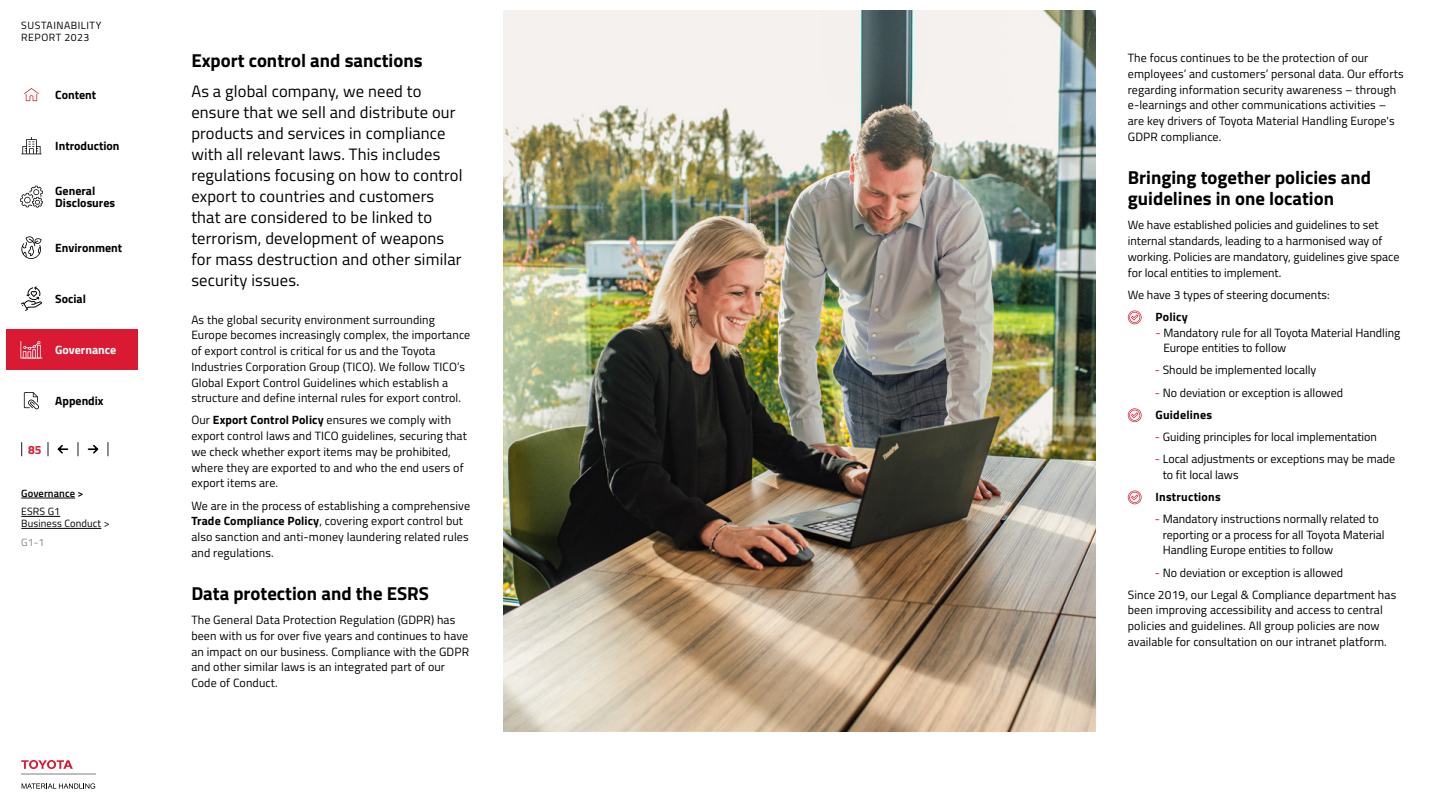
<style>
.page{position:relative;width:1440px;height:810px;background:#fff}
.page>*{position:absolute;margin:0;border:0;box-sizing:border-box;transform-origin:0 0}
.t1{font:700 18.75px/21px "Titillium";color:#000}
.t2{font:16.5px/21px "Titillium";letter-spacing:.01em;color:#000}
.t3{font:12px/15.8px "Titillium";letter-spacing:.01em;color:#000}
.t4{font:700 12px/12px "Titillium";color:#000}
.t5{font:700 12px "Titillium";letter-spacing:.02em;color:#000}
.t6{font:700 12px "Titillium";color:#fff}
.t7{font:700 12px "Titillium";color:#da1a32}
.t8{font:10.5px/12px "Titillium";letter-spacing:.04em;color:#000}
.t9{font:10.5px/12px "Titillium";letter-spacing:.01em;color:#000}
.t10{font:600 10.5px "Titillium";letter-spacing:.01em;color:#000}
.t11{font:10.5px "Titillium";color:#808285}
.s1{font-weight:700}
.s2{color:#da1a32}
</style>
<div class="page">
<svg style="left:1128px;top:310px;width:14px;height:14px"></svg>
<svg style="left:1128px;top:408px;width:14px;height:14px"></svg>
<svg style="left:1128px;top:491px;width:14px;height:13px"></svg>
<img style="left:504px;top:11px;width:592px;height:720px">
<svg style="left:21px;top:760px;width:52px;height:9px"></svg>
<hr style="left:21px;top:773px;width:75px;height:2px;background:#bcbec0">
<svg style="left:22px;top:783px;width:73px;height:6px"></svg>
<div style="left:6px;top:330px;width:132px;height:40px;background:#da1a32"></div>
<svg style="left:20px;top:341px;width:22px;height:17px"></svg>
<svg style="left:24px;top:392px;width:15px;height:17px"></svg>
<svg style="left:21px;top:442px;width:1px;height:14px"></svg>
<svg style="left:48px;top:442px;width:1px;height:14px"></svg>
<svg style="left:78px;top:442px;width:1px;height:14px"></svg>
<svg style="left:108px;top:442px;width:1px;height:14px"></svg>
<svg style="left:57px;top:445px;width:12px;height:9px"></svg>
<svg style="left:87px;top:445px;width:12px;height:9px"></svg>
<svg style="left:21px;top:137px;width:21px;height:17px"></svg>
<svg style="left:20px;top:186px;width:23px;height:22px"></svg>
<svg style="left:24px;top:88px;width:15px;height:13px"></svg>
<svg style="left:21px;top:236px;width:21px;height:23px"></svg>
<svg style="left:21px;top:286px;width:21px;height:25px"></svg>
<hr style="left:21px;top:498px;width:54px;height:1px;background:#000">
<hr style="left:21px;top:516px;width:39px;height:1px;background:#000">
<hr style="left:21px;top:528px;width:80px;height:1px;background:#000">
<p class="t8" style="left:21px;top:19px;width:82px">SUSTAINABILITY<br>REPORT 2023</p>
<p class="t4" style="left:55px;top:88px;width:42px">Content</p>
<p class="t4" style="left:55px;top:139px;width:66px">Introduction</p>
<p class="t4" style="left:55px;top:184px;width:61px">General<br>Disclosures</p>
<p class="t4" style="left:55px;top:241px;width:68px">Environment</p>
<p class="t4" style="left:55px;top:292px;width:32px">Social</p>
<p class="t6" style="left:55px;top:341px;width:62px">Governance</p>
<p class="t4" style="left:55px;top:394px;width:50px">Appendix</p>
<p class="t7" style="left:28px;top:440px;width:15px">85</p>
<p class="t10" style="left:21px;top:485px;width:64px">Governance &gt;</p>
<p class="t9" style="left:21px;top:505px;width:90px">ESRS G1<br>Business Conduct &gt;</p>
<p class="t11" style="left:21px;top:534px;width:25px">G1-1</p>
<h1 class="t1" style="left:191px;top:49px;width:233px">Export control and sanctions</h1>
<p class="t2" style="left:191px;top:80px;width:273px">As a global company, we need to ensure that we sell and distribute our products and services in compliance with all relevant laws. This includes regulations focusing on how to control export to countries and customers that are considered to be linked to terrorism, development of weapons for mass destruction and other similar security issues.</p>
<p class="t3" style="left:191px;top:311px;width:281px">As the global security environment surrounding Europe becomes increasingly complex, the importance of export control is critical for us and the Toyota Industries Corporation Group (TICO). We follow TICO’s Global Export Control Guidelines which establish a structure and define internal rules for export control.</p>
<p class="t3" style="left:191px;top:412px;width:277px">Our <span class="s1">Export Control Policy</span> ensures we comply with export control laws and TICO guidelines, securing that we check whether export items may be prohibited, where they are exported to and who the end users of export items are.</p>
<p class="t3" style="left:191px;top:497px;width:280px">We are in the process of establishing a comprehensive <span class="s1">Trade Compliance Policy</span>, covering export control but also sanction and anti-money laundering related rules and regulations.</p>
<h1 class="t1" style="left:191px;top:582px;width:239px">Data protection and the ESRS</h1>
<p class="t3" style="left:191px;top:612px;width:279px">The General Data Protection Regulation (GDPR) has been with us for over five years and continues to have an impact on our business. Compliance with the GDPR and other similar laws is an integrated part of our Code of Conduct.</p>
<p class="t3" style="left:1128px;top:49px;width:277px">The focus continues to be the protection of our employees’ and customers’ personal data. Our efforts regarding information security awareness – through e-learnings and other communications activities – are key drivers of Toyota Material Handling Europe's GDPR compliance.</p>
<h1 class="t1" style="left:1128px;top:166px;width:245px">Bringing together policies and guidelines in one location</h1>
<p class="t3" style="left:1128px;top:217px;width:273px">We have established policies and guidelines to set internal standards, leading to a harmonised way of working. Policies are mandatory, guidelines give space for local entities to implement.</p>
<p class="t3" style="left:1128px;top:286px;width:203px">We have 3 types of steering documents:</p>
<p class="t4" style="left:1155px;top:310px;width:34px">Policy</p>
<p class="t3" style="left:1163px;top:324px;width:238px;text-indent:-8px"><span class="s2">-</span> Mandatory rule for all Toyota Material Handling<br>Europe entities to follow</p>
<p class="t3" style="left:1155px;top:362px;width:163px"><span class="s2">-</span> Should be implemented locally</p>
<p class="t3" style="left:1155px;top:381px;width:190px;line-height:22.1px"><span class="s2">-</span> No deviation or exception is allowed<br><span class="s1">Guidelines</span></p>
<p class="t3" style="left:1155px;top:428px;width:224px"><span class="s2">-</span> Guiding principles for local implementation</p>
<p class="t3" style="left:1163px;top:450px;width:234px;text-indent:-8px"><span class="s2">-</span> Local adjustments or exceptions may be made to fit local laws</p>
<p class="t5" style="left:1155px;top:487px;width:67px">Instructions</p>
<p class="t3" style="left:1163px;top:510px;width:223px;text-indent:-8px"><span class="s2">-</span> Mandatory instructions normally related to reporting or a process for all Toyota Material<br>Handling Europe entities to follow</p>
<p class="t3" style="left:1128px;top:561px;width:270px;line-height:22.1px;text-indent:27px"><span class="s2">-</span> No deviation or exception is allowed<br>Since 2019, our Legal &amp; Compliance department has</p>
<p class="t3" style="left:1128px;top:602px;width:261px">been improving accessibility and access to central policies and guidelines. All group policies are now available for consultation on our intranet platform.</p>
</div>
